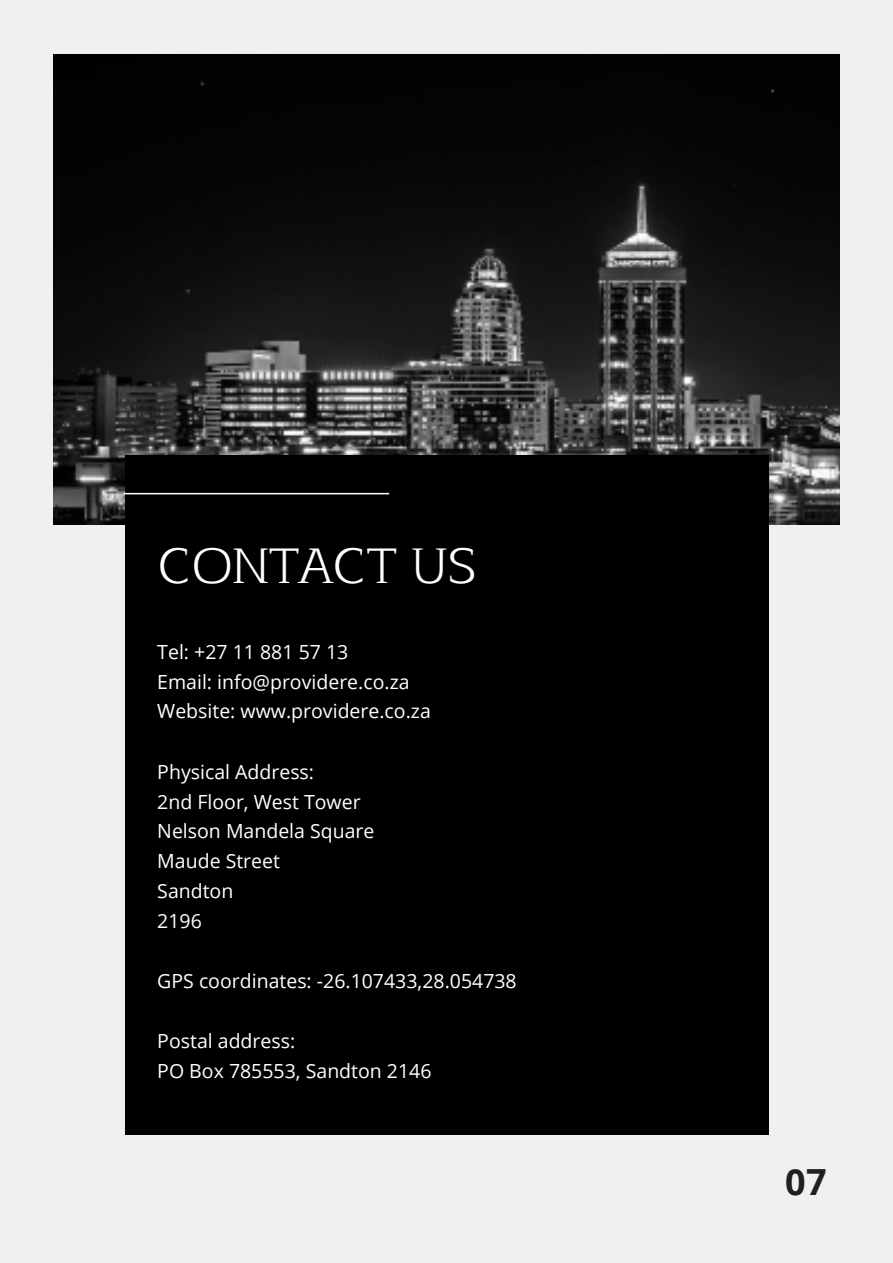
<style>
.page{position:relative;width:893px;height:1263px;background:#f1eff2}
.page>*{position:absolute;margin:0;border:0;box-sizing:border-box;transform-origin:0 0}
.t1{font:48px "Aftaserif";color:#fff}
.t2{font:700 36px "Open Sans";color:#221f20}
.t3{font:19.5px/30px "Open Sans";color:#fff}
</style>
<div class="page">
<img style="left:53px;top:55px;width:786px;height:469px">
<div style="left:125px;top:455px;width:643px;height:680px;background:#000"></div>
<hr style="left:124px;top:493px;width:265px;height:1px;background:#fff">
<h1 class="t1" style="left:157px;top:543px;width:37px">CON</h1>
<h1 class="t1" style="left:268px;top:543px;width:175px">TAC T US</h1>
<p class="t3" style="left:157px;top:636px;width:275px">Tel: +27 11 881 57 13<br>Email: info@providere.co.za<br>Website: www.providere.co.za</p>
<p class="t3" style="left:157px;top:756px;width:219px">Physical Address:<br>2nd Floor, West Tower<br>Nelson Mandela Square<br>M aude Street<br>Sandton<br>2196</p>
<p class="t3" style="left:157px;top:966px;width:361px">GPS coordinates: -26.107433,28.054738</p>
<p class="t3" style="left:157px;top:1026px;width:276px">Postal address:<br>PO Box 785553, Sandton 2146</p>
<h2 class="t2" style="left:785px;top:1156px;width:43px">07</h2>
</div>
